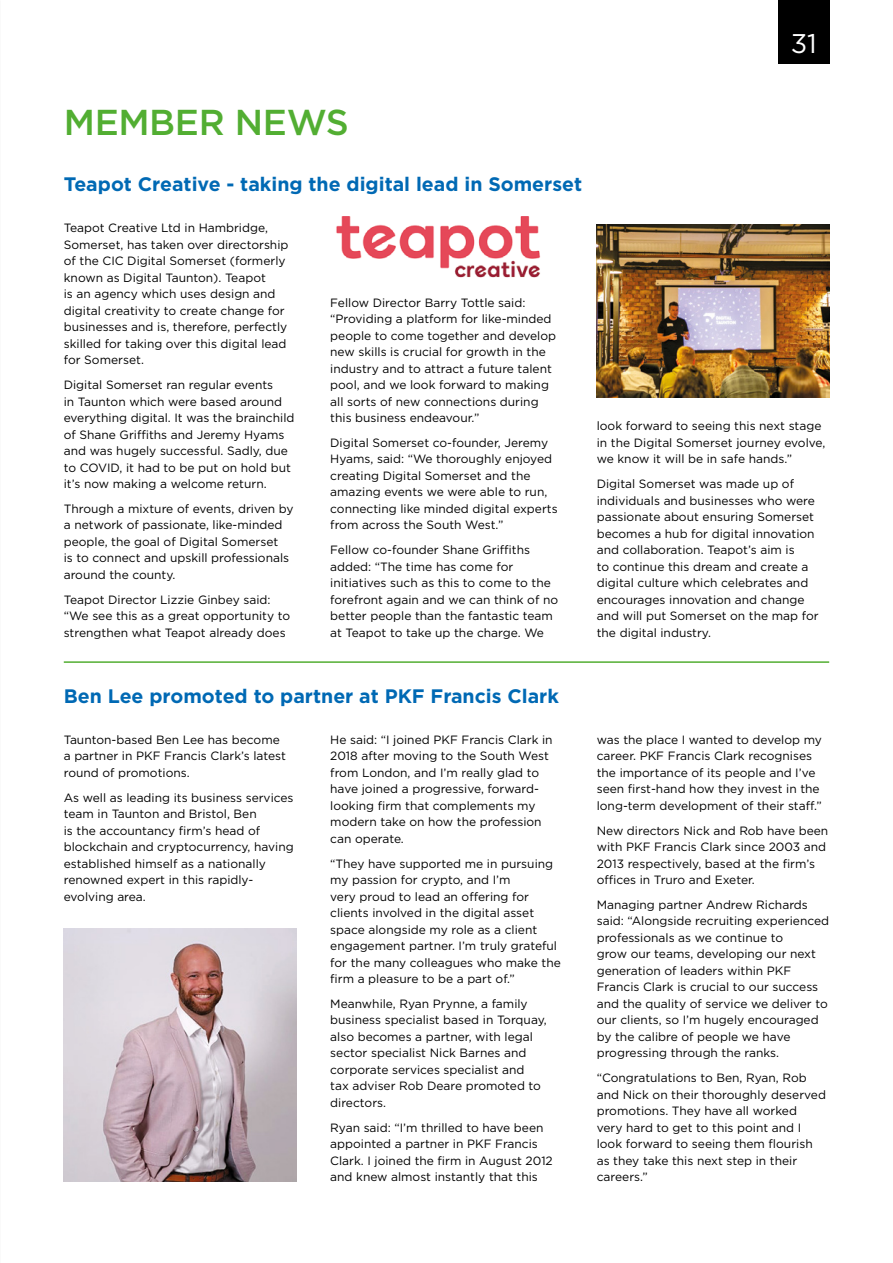
<style>
.page{position:relative;width:893px;height:1263px;background:#fff}
.page>*{position:absolute;margin:0;border:0;box-sizing:border-box;transform-origin:0 0}
.t1{font:500 36px "Gotham";letter-spacing:-.01em;color:#52ae32}
.t2{font:27px "Gotham";color:#fff}
.t3{font:700 19.5px "Gotham";color:#0069b4}
.t4{font:12px/16.5px "Gotham";color:#000}
</style>
<div class="page">
<div style="left:778px;top:0;width:51px;height:64px;background:#000"></div>
<img style="left:336px;top:216px;width:205px;height:62px">
<img style="left:597px;top:225px;width:232px;height:172px">
<img style="left:64px;top:928px;width:232px;height:253px">
<hr style="left:64px;top:661px;width:765px;height:2px;background:#52ae32">
<h2 class="t2" style="left:791px;top:27px;width:27px">31</h2>
<h1 class="t1" style="left:64px;top:99px;width:287px">MEMBER NEWS</h1>
<h3 class="t3" style="left:64px;top:171px;width:520px">Teapot Creative - taking the digital lead in Somerset</h3>
<p class="t4" style="left:64px;top:220px;width:226px">Teapot Creative Ltd in Hambridge, Somerset, has taken over directorship of the CIC Digital Somerset (formerly known as Digital Taunton). Teapot<br>is an agency which uses design and digital creativity to create change for businesses and is, therefore, perfectly skilled for taking over this digital lead for Somerset.</p>
<p class="t4" style="left:64px;top:376px;width:232px">Digital Somerset ran regular events<br>in Taunton which were based around everything digital. It was the brainchild of Shane Griffiths and Jeremy Hyams and was hugely successful. Sadly, due to COVID, it had to be put on hold but it’s now making a welcome return.</p>
<p class="t4" style="left:64px;top:500px;width:231px">Through a mixture of events, driven by a network of passionate, like-minded people, the goal of Digital Somerset<br>is to connect and upskill professionals around the county.</p>
<p class="t4" style="left:64px;top:591px;width:228px">Teapot Director Lizzie Ginbey said: “We see this as a great opportunity to strengthen what Teapot already does</p>
<p class="t4" style="left:330px;top:294px;width:227px">Fellow Director Barry Tottle said: “Providing a platform for like-minded people to come together and develop new skills is crucial for growth in the industry and to attract a future talent pool, and we look forward to making all sorts of new connections during this business endeavour.”</p>
<p class="t4" style="left:330px;top:434px;width:229px">Digital Somerset co-founder, Jeremy Hyams, said: “We thoroughly enjoyed creating Digital Somerset and the amazing events we were able to run, connecting like minded digital experts from across the South West.”</p>
<p class="t4" style="left:330px;top:541px;width:229px">Fellow co-founder Shane Griffiths added: “The time has come for initiatives such as this to come to the forefront again and we can think of no better people than the fantastic team at Teapot to take up the charge. We</p>
<p class="t4" style="left:597px;top:418px;width:230px">look forward to seeing this next stage in the Digital Somerset journey evolve, we know it will be in safe hands.”</p>
<p class="t4" style="left:597px;top:475px;width:223px">Digital Somerset was made up of individuals and businesses who were passionate about ensuring Somerset becomes a hub for digital innovation and collaboration. Teapot’s aim is<br>to continue this dream and create a digital culture which celebrates and encourages innovation and change and will put Somerset on the map for the digital industry.</p>
<h3 class="t3" style="left:64px;top:683px;width:497px">Ben Lee promoted to partner at PKF Francis Clark</h3>
<p class="t4" style="left:64px;top:731px;width:224px">Taunton-based Ben Lee has become a partner in PKF Francis Clark’s latest round of promotions.</p>
<p class="t4" style="left:64px;top:789px;width:231px">As well as leading its business services team in Taunton and Bristol, Ben<br>is the accountancy firm’s head of blockchain and cryptocurrency, having established himself as a nationally renowned expert in this rapidly&shy;evolving area.</p>
<p class="t4" style="left:330px;top:731px;width:224px">He said: “I joined PKF Francis Clark in<br>2018 after moving to the South West from London, and I’m really glad to have joined a progressive, forward&shy;looking firm that complements my modern take on how the profession can operate.</p>
<p class="t4" style="left:330px;top:855px;width:232px">“They have supported me in pursuing my passion for crypto, and I’m<br>very proud to lead an offering for clients involved in the digital asset space alongside my role as a client engagement partner. I’m truly grateful for the many colleagues who make the firm a pleasure to be a part of.”</p>
<p class="t4" style="left:330px;top:995px;width:218px">Meanwhile, Ryan Prynne, a family business specialist based in Torquay, also becomes a partner, with legal sector specialist Nick Barnes and corporate services specialist and<br>tax adviser Rob Deare promoted to directors.</p>
<p class="t4" style="left:330px;top:1119px;width:224px">Ryan said: “I’m thrilled to have been appointed a partner in PKF Francis Clark. I joined the firm in August 2012 and knew almost instantly that this</p>
<p class="t4" style="left:597px;top:731px;width:227px">was the place I wanted to develop my career. PKF Francis Clark recognises the importance of its people and I’ve seen first-hand how they invest in the long-term development of their staff.”</p>
<p class="t4" style="left:597px;top:822px;width:233px">New directors Nick and Rob have been with PKF Francis Clark since 2003 and 2013 respectively, based at the firm’s offices in Truro and Exeter.</p>
<p class="t4" style="left:597px;top:896px;width:234px">Managing partner Andrew Richards said: “Alongside recruiting experienced professionals as we continue to<br>grow our teams, developing our next generation of leaders within PKF Francis Clark is crucial to our success and the quality of service we deliver to our clients, so I’m hugely encouraged by the calibre of people we have progressing through the ranks.</p>
<p class="t4" style="left:597px;top:1069px;width:231px">“Congratulations to Ben, Ryan, Rob and Nick on their thoroughly deserved promotions. They have all worked<br>very hard to get to this point and I look forward to seeing them flourish as they take this next step in their careers.”</p>
</div>
